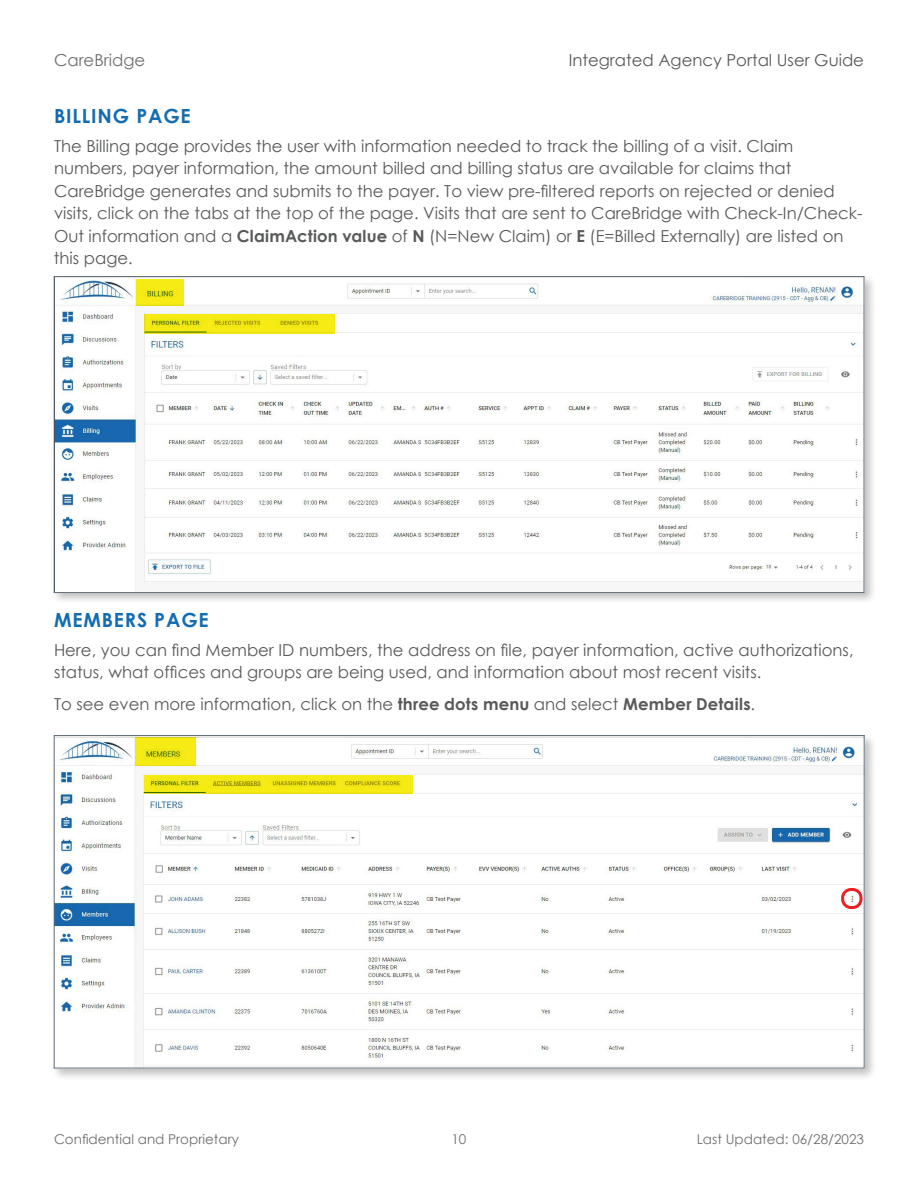
<style>
.page{position:relative;width:918px;height:1188px;background:#fff}
.page>*{position:absolute;margin:0;border:0;box-sizing:border-box;transform-origin:0 0}
.t1{font:700 19.5px "Century Gothic";letter-spacing:.045em;color:#146cb1}
.t2{font:16.5px/22.5px "Century Gothic";color:#58595b}
.t3{font:16.5px "Century Gothic";color:#6d6e71}
.t4{font:13.5px "Century Gothic";color:#6d6e71}
.s1{font-weight:700}
</style>
<div class="page">
<div style="left:51px;top:273px;width:825px;height:332px;background:#000;opacity:.25"></div>
<img style="left:56px;top:278px;width:806px;height:313px">
<div style="left:137px;top:279px;width:47px;height:27px;background:#f6eb14"></div>
<svg style="left:144px;top:314px;width:191px;height:20px;background:#e9e012"></svg>
<div style="left:51px;top:732px;width:826px;height:349px;background:#000;opacity:.25"></div>
<img style="left:56px;top:737px;width:806px;height:329px">
<div style="left:135px;top:737px;width:61px;height:29px;background:#f6eb14"></div>
<svg style="left:144px;top:775px;width:269px;height:19px;background:#e7de12"></svg>
<div style="left:841px;top:888px;width:22px;height:21px;border:3px solid #ed2024;border-radius:8px"></div>
<p class="t3" style="left:54px;top:49px;width:93px">CareBridge</p>
<p class="t2" style="left:569px;top:49px;width:297px">Integrated Agency Portal User Guide</p>
<p class="t1" style="left:54px;top:101px;width:138px">BILLING PAGE</p>
<p class="t2" style="left:54px;top:134px;width:810px">The Billing page provides the user with information needed to track the billing of a visit. Claim numbers, payer information, the amount billed and billing status are available for claims that CareBridge generates and submits to the payer. To view pre-filtered reports on rejected or denied visits, click on the tabs at the top of the page. Visits that are sent to CareBridge with Check-In/Check-Out information and a <span class="s1">ClaimAction value</span> of <span class="s1">N</span> (N=New Claim) or <span class="s1">E</span> (E=Billed Externally) are listed on this page.</p>
<p class="t1" style="left:54px;top:605px;width:156px">MEMBERS PAGE</p>
<p class="t2" style="left:54px;top:638px;width:801px">Here, you can find Member ID numbers, the address on file, payer information, active authorizations, status, what offices and groups are being used, and information about most recent visits.</p>
<p class="t2" style="left:54px;top:692px;width:703px">To see even more information, click on the <span class="s1">three dots menu</span> and select <span class="s1">Member Details</span>.</p>
<p class="t4" style="left:54px;top:1130px;width:187px">Confidential and Proprietary</p>
<p class="t4" style="left:452px;top:1130px;width:16px">10</p>
<p class="t4" style="left:697px;top:1130px;width:169px">Last Updated: 06/28/2023</p>
</div>
